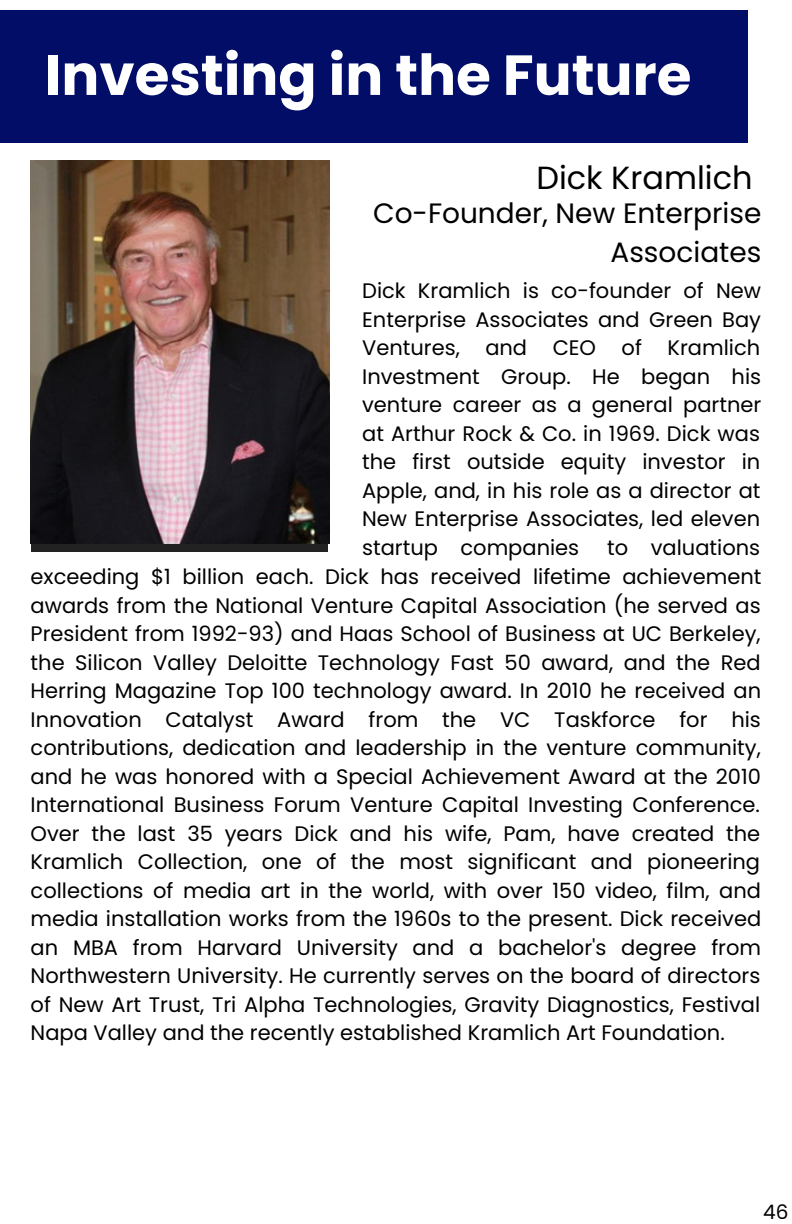
<style>
.page{position:relative;width:792px;height:1224px;background:#fff}
.page>*{position:absolute;margin:0;border:0;box-sizing:border-box;transform-origin:0 0}
.t1{font:700 56.4px "Poppins";color:#fff}
.t2{font:32px "Poppins";color:#000}
.t3{font:28px/39px "Poppins";color:#000;text-align:right}
.t4{font:21px/28.4px "Poppins";color:#000;text-align:justify}
.t5{font:20px "Poppins";color:#000001}
</style>
<div class="page">
<div style="left:0;top:11px;width:747px;height:132px;background:#020d68"></div>
<div style="left:31px;top:170px;width:297px;height:382px;background:#222"></div>
<img style="left:31px;top:161px;width:298px;height:382px">
<h1 class="t1" style="left:45px;top:36px;width:648px">Investing in the Future</h1>
<h2 class="t2" style="left:536px;top:155px;width:218px">Dick Kramlich</h2>
<h3 class="t3" style="left:373px;top:194px;width:390px">Co-Founder, New Enterprise<br>Associates</h3>
<p class="t4" style="left:362px;top:277px;width:401px">Dick Kramlich is co-founder of New Enterprise Associates and Green Bay Ventures, and CEO of Kramlich Investment Group. He began his venture career as a general partner at Arthur Rock &amp; Co. in 1969. Dick was the first outside equity investor in Apple, and, in his role as a director at New Enterprise Associates, led eleven startup companies</p>
<p class="t4" style="left:607px;top:533px;width:154px">to valuations</p>
<p class="t4" style="left:31px;top:563px;width:732px">exceeding $1 billion each. Dick has received lifetime achievement awards from the National Venture Capital Association (he served as President from 1992-93) and Haas School of Business at UC Berkeley, the Silicon Valley Deloitte Technology Fast 50 award, and the Red Herring Magazine Top 100 technology award. In 2010 he received an Innovation Catalyst Award from the VC Taskforce for his contributions, dedication and leadership in the venture community, and he was honored with a Special Achievement Award at the 2010<br>International Business Forum Venture Capital Investing Conference.<br>Over the last 35 years Dick and his wife, Pam, have created the Kramlich Collection, one of the most significant and pioneering collections of media art in the world, with over 150 video, film, and media installation works from the 1960s to the present. Dick received an MBA from Harvard University and a bachelor's degree from Northwestern University. He currently serves on the board of directors of New Art Trust, Tri Alpha Technologies, Gravity Diagnostics, Festival Napa Valley and the recently established Kramlich Art Foundation.</p>
<p class="t5" style="left:763px;top:1198px;width:27px">46</p>
</div>
